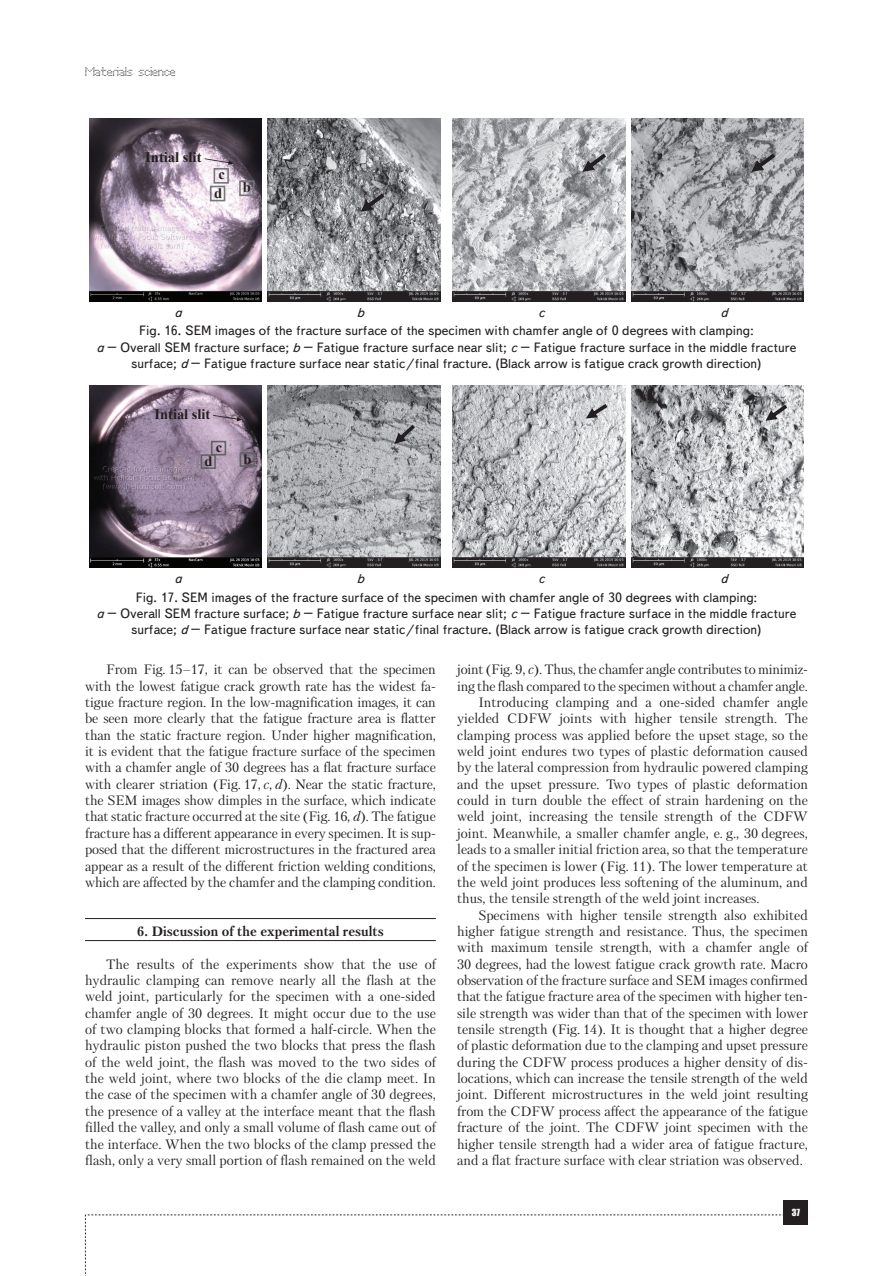
<style>
.page{position:relative;width:893px;height:1276px;background:#fff}
.page>*{position:absolute;margin:0;border:0;box-sizing:border-box;transform-origin:0 0}
.t1{font:700 14.55px/18.5px "Times New Roman";color:#231f20}
.t2{font:700 14.4px "Times New Roman";color:#231f20}
.t3{font:13.5px/16.4px "Petersburg C";color:#231f20;text-align:justify}
.t4{font:13.5px/16.2px "Text Book C";color:#231f20;text-align:center}
.t5{font:13.5px "Petersburg C";letter-spacing:-.02em;color:#231f20}
.t6{font:700 13.5px "Petersburg C";color:#231f20}
.t7{font:italic 13.5px "Text Book C";color:#231f20}
.t8{font:12px "Perfo C";letter-spacing:.015em;color:#231f20}
.t9{font:9px "Impact";color:#fff}
.s1{font-style:italic}
</style>
<div class="page">
<svg style="left:85px;top:1214px;width:699px;height:62px"></svg>
<div style="left:784px;top:1200px;width:24px;height:24px;background:#231f20"></div>
<hr style="left:85px;top:918px;width:351px;height:1px;background:#231f20">
<hr style="left:85px;top:940px;width:351px;height:1px;background:#231f20">
<img style="left:89px;top:118px;width:173px;height:184px">
<svg style="left:205px;top:158px;width:28px;height:7px"></svg>
<img style="left:151px;top:148px;width:65px;height:14px">
<div style="left:239px;top:180px;width:16px;height:16px;border:2px solid #77787b"></div>
<div style="left:214px;top:168px;width:15px;height:16px;border:2px solid #77787b"></div>
<div style="left:210px;top:186px;width:15px;height:15px;border:2px solid #77787b"></div>
<img style="left:237px;top:181px;width:19px;height:13px">
<img style="left:212px;top:168px;width:20px;height:13px">
<img style="left:208px;top:186px;width:19px;height:13px">
<img style="left:268px;top:118px;width:172px;height:184px">
<svg style="left:361px;top:193px;width:23px;height:19px"></svg>
<img style="left:453px;top:118px;width:172px;height:183px">
<svg style="left:582px;top:154px;width:24px;height:18px"></svg>
<img style="left:631px;top:118px;width:173px;height:183px">
<svg style="left:751px;top:154px;width:24px;height:18px"></svg>
<img style="left:89px;top:386px;width:173px;height:182px">
<div style="left:240px;top:452px;width:15px;height:15px;border:2px solid #636366"></div>
<div style="left:211px;top:441px;width:15px;height:14px;border:2px solid #636366"></div>
<div style="left:201px;top:454px;width:15px;height:15px;border:2px solid #636366"></div>
<img style="left:238px;top:453px;width:19px;height:12px">
<img style="left:210px;top:441px;width:19px;height:12px">
<img style="left:200px;top:455px;width:19px;height:11px">
<svg style="left:213px;top:415px;width:29px;height:6px"></svg>
<img style="left:159px;top:405px;width:65px;height:13px">
<img style="left:268px;top:386px;width:172px;height:182px">
<svg style="left:394px;top:425px;width:21px;height:19px"></svg>
<img style="left:453px;top:385px;width:172px;height:182px">
<svg style="left:586px;top:404px;width:21px;height:14px"></svg>
<img style="left:631px;top:385px;width:173px;height:182px">
<svg style="left:765px;top:405px;width:22px;height:16px"></svg>
<p class="t8" style="left:85px;top:65px;width:92px">Materials science</p>
<p class="t1" style="left:145px;top:148px;width:58px">Intial slit</p>
<p class="t1" style="left:214px;top:165px;width:12px">c d</p>
<p class="t1" style="left:243px;top:178px;width:10px">b</p>
<p class="t7" style="left:174px;top:304px;width:9px">a</p>
<p class="t7" style="left:357px;top:304px;width:9px">b</p>
<p class="t7" style="left:538px;top:304px;width:8px">c</p>
<p class="t7" style="left:720px;top:304px;width:9px">d</p>
<p class="t4" style="left:96px;top:323px;width:701px">Fig. 16. SEM images of the fracture surface of the specimen with chamfer angle of 0 degrees with clamping:<br><span class="s1">a</span> – Overall SEM fracture surface; <span class="s1">b</span> – Fatigue fracture surface near slit; <span class="s1">c</span> – Fatigue fracture surface in the middle fracture surface; <span class="s1">d</span> – Fatigue fracture surface near static/final fracture. (Black arrow is fatigue crack growth direction)</p>
<p class="t2" style="left:155px;top:403px;width:57px">Intial slit</p>
<p class="t2" style="left:216px;top:436px;width:8px">c</p>
<p class="t2" style="left:205px;top:451px;width:10px">d</p>
<p class="t2" style="left:243px;top:449px;width:10px">b</p>
<p class="t7" style="left:174px;top:571px;width:9px">a</p>
<p class="t7" style="left:357px;top:571px;width:9px">b</p>
<p class="t7" style="left:538px;top:571px;width:8px">c</p>
<p class="t7" style="left:720px;top:571px;width:9px">d</p>
<p class="t4" style="left:96px;top:589px;width:701px">Fig. 17. SEM images of the fracture surface of the specimen with chamfer angle of 30 degrees with clamping:<br><span class="s1">a</span> – Overall SEM fracture surface; <span class="s1">b</span> – Fatigue fracture surface near slit; <span class="s1">c</span> – Fatigue fracture surface in the middle fracture surface; <span class="s1">d</span> – Fatigue fracture surface near static/final fracture. (Black arrow is fatigue crack growth direction)</p>
<p class="t3" style="left:85px;top:661px;width:352px;text-indent:21px">From Fig. 15–17, it can be observed that the specimen with the lowest fatigue crack growth rate has the widest fa&shy;tigue fracture region. In the low-magnification images, it can be seen more clearly that the fatigue fracture area is flatter than the static fracture region. Under higher magnification, it is evident that the fatigue fracture surface of the specimen with a chamfer angle of 30 degrees has a flat fracture surface with clearer striation (Fig. 17, <span class="s1">c</span>, <span class="s1">d</span>). Near the static fracture, the SEM images show dimples in the surface, which indicate that static fracture occurred at the site (Fig. 16, <span class="s1">d</span>). The fatigue fracture has a different appearance in every specimen. It is sup&shy;posed that the different microstructures in the fractured area appear as a result of the different friction welding conditions, which are affected by the chamfer and the clamping condition.</p>
<p class="t6" style="left:137px;top:923px;width:248px">6. Discussion of the experimental results</p>
<p class="t3" style="left:85px;top:955px;width:352px;text-indent:21px">The results of the experiments show that the use of hydraulic clamping can remove nearly all the flash at the weld joint, particularly for the specimen with a one-sided chamfer angle of 30 degrees. It might occur due to the use of two clamping blocks that formed a half-circle. When the hydraulic piston pushed the two blocks that press the flash of the weld joint, the flash was moved to the two sides of the weld joint, where two blocks of the die clamp meet. In the case of the specimen with a chamfer angle of 30 degrees, the presence of a valley at the interface meant that the flash filled the valley, and only a small volume of flash came out of the interface. When the two blocks of the clamp pressed the flash, only a very small portion of flash remained on the weld</p>
<p class="t5" style="left:457px;top:661px;width:352px">joint (Fig. 9, <span class="s1">c</span>). Thus, the chamfer angle contributes to minimiz-</p>
<p class="t5" style="left:457px;top:678px;width:352px">ing the flash compared to the specimen without a chamfer angle.</p>
<p class="t3" style="left:478px;top:694px;width:331px">Introducing clamping and a one-sided chamfer angle</p>
<p class="t3" style="left:457px;top:710px;width:352px">yielded CDFW joints with higher tensile strength. The</p>
<p class="t3" style="left:457px;top:726px;width:352px">clamping process was applied before the upset stage, so the</p>
<p class="t3" style="left:457px;top:743px;width:352px">weld joint endures two types of plastic deformation caused</p>
<p class="t3" style="left:457px;top:759px;width:352px">by the lateral compression from hydraulic powered clamping</p>
<p class="t3" style="left:457px;top:775px;width:352px">and the upset pressure. Two types of plastic deformation</p>
<p class="t3" style="left:457px;top:792px;width:352px">could in turn double the effect of strain hardening on the</p>
<p class="t3" style="left:457px;top:808px;width:352px">weld joint, increasing the tensile strength of the CDFW</p>
<p class="t3" style="left:457px;top:824px;width:352px">joint. Meanwhile, a smaller chamfer angle, e. g., 30 degrees,</p>
<p class="t3" style="left:457px;top:841px;width:352px">leads to a smaller initial friction area, so that the temperature</p>
<p class="t3" style="left:457px;top:857px;width:352px">of the specimen is lower (Fig. 11). The lower temperature at</p>
<p class="t3" style="left:457px;top:874px;width:352px">the weld joint produces less softening of the aluminum, and</p>
<p class="t3" style="left:457px;top:890px;width:304px">thus, the tensile strength of the weld joint increases.</p>
<p class="t3" style="left:478px;top:906px;width:331px">Specimens with higher tensile strength also exhibited</p>
<p class="t3" style="left:457px;top:923px;width:352px">higher fatigue strength and resistance. Thus, the specimen</p>
<p class="t3" style="left:457px;top:939px;width:352px">with maximum tensile strength, with a chamfer angle of</p>
<p class="t3" style="left:457px;top:955px;width:352px">30 degrees, had the lowest fatigue crack growth rate. Macro</p>
<p class="t3" style="left:457px;top:972px;width:352px">observation of the fracture surface and SEM images confirmed</p>
<p class="t3" style="left:457px;top:988px;width:352px">that the fatigue fracture area of the specimen with higher ten-</p>
<p class="t3" style="left:457px;top:1004px;width:352px">sile strength was wider than that of the specimen with lower</p>
<p class="t3" style="left:457px;top:1021px;width:352px">tensile strength (Fig. 14). It is thought that a higher degree</p>
<p class="t3" style="left:457px;top:1037px;width:352px">of plastic deformation due to the clamping and upset pressure</p>
<p class="t3" style="left:457px;top:1053px;width:352px">during the CDFW process produces a higher density of dis-</p>
<p class="t3" style="left:457px;top:1070px;width:352px">locations, which can increase the tensile strength of the weld</p>
<p class="t3" style="left:457px;top:1086px;width:352px">joint. Different microstructures in the weld joint resulting</p>
<p class="t3" style="left:457px;top:1102px;width:352px">from the CDFW process affect the appearance of the fatigue</p>
<p class="t3" style="left:457px;top:1119px;width:352px">fracture of the joint. The CDFW joint specimen with the</p>
<p class="t3" style="left:457px;top:1135px;width:352px">higher tensile strength had a wider area of fatigue fracture,</p>
<p class="t3" style="left:457px;top:1151px;width:347px">and a flat fracture surface with clear striation was observed.</p>
<p class="t9" style="left:792px;top:1205px;width:10px">37</p>
</div>
